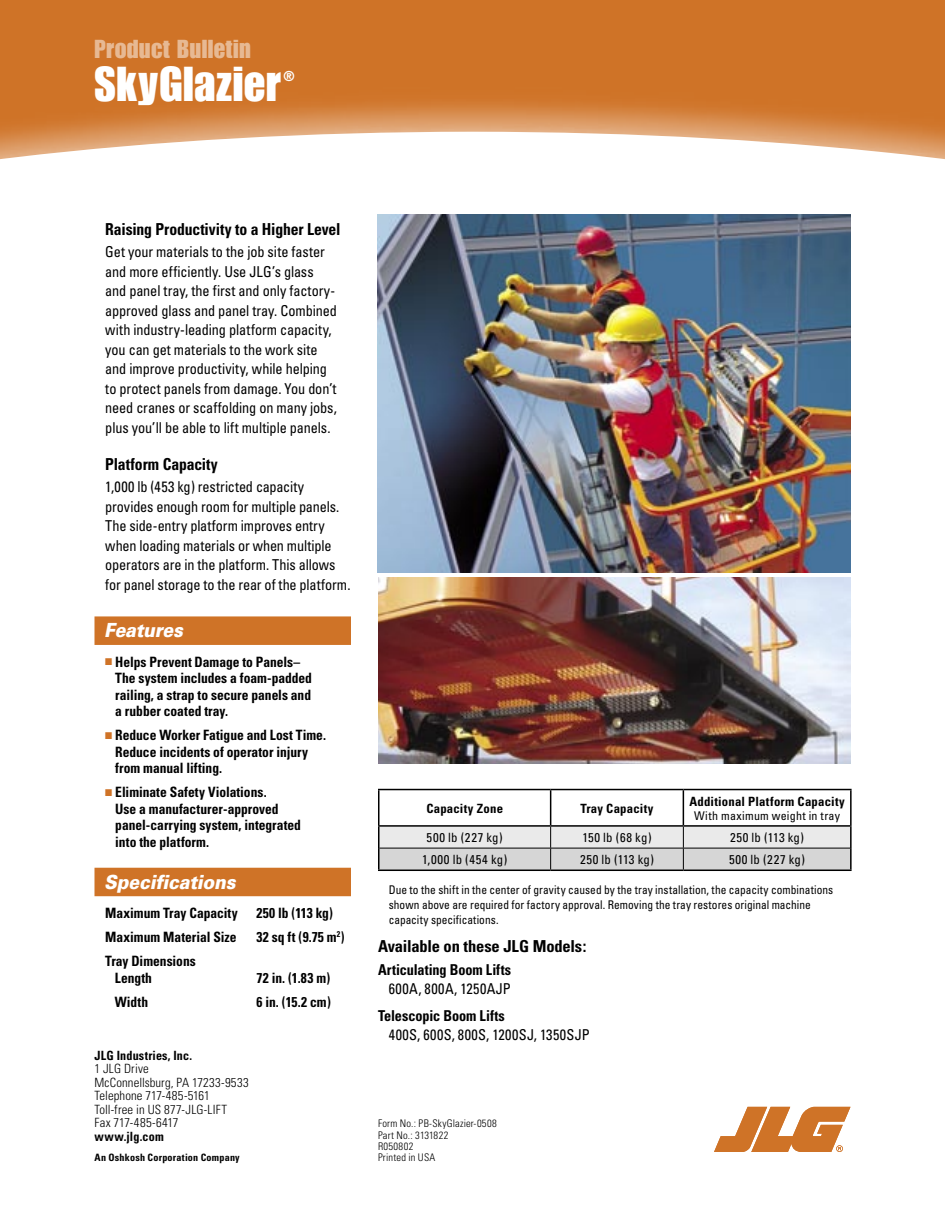
<style>
.page{position:relative;width:945px;height:1215px;background:#fff}
.page>*{position:absolute;margin:0;border:0;box-sizing:border-box;transform-origin:0 0}
.H1___Model_Series_Name__LEFT{font:48px "JLG Impact Standard";letter-spacing:.015em;color:#fff}
.H1___Model_Series_Name__LEFT-2{font:25.5px "JLG Impact Standard";letter-spacing:.015em;color:#e7b993}
.SH2___Orange_Bar_Subheads{font:italic 900 19.5px "Univers";letter-spacing:-.01em;color:#fff;scale:.9 1}
.SH1___Body_Subhead{font:700 condensed 16.5px "Univers";letter-spacing:-.01em;color:#000;scale:.95 1}
.SH4___Warranty_Subhead{font:700 condensed 16.5px "Univers";letter-spacing:-.01em;color:#000}
.BC3___General_Body_Copy{font:condensed 15px/19.5px "Univers";letter-spacing:-.005em;color:#000;scale:.95 1}
.BC3___General_Body_Copy-2{font:condensed 15px "Univers";letter-spacing:.03em;color:#000;scale:.95 1}
.TB2___2nd_Header{font:700 condensed 15px "Univers";letter-spacing:-.005em;color:#000;scale:.95 1}
.BC1___Features_Copy{font:700 condensed 14.25px/16.5px "Univers";color:#000;scale:.95 1}
.H1___Model_Series_Name__LEFT-3{font:13.95px "JLG Impact Standard";color:#fff}
.L1___JLG_Address_Copy{font:300 condensed 12.75px "Univers";letter-spacing:.01em;color:#000}
.BC2___Bullet_Copy{font:700 condensed 12.75px "Univers";letter-spacing:.02em;color:#000}
.BC2___Bullet_Copy-2{font:condensed 12.75px "Univers";letter-spacing:.055em;color:#000}
.L1___JLG_Address_Copy-2{font:700 condensed 12.75px "Univers";letter-spacing:.015em;color:#000;scale:.95 1}
.BC2___Bullet_Copy-3{font:condensed 12.75px "Univers";letter-spacing:.01em;color:#000}
.BC3___General_Body_Copy-3{font:condensed 12px/15px "Univers";letter-spacing:.005em;color:#000;scale:.95 1}
.BC2___Bullet_Copy-4{font:condensed 12px "Univers";letter-spacing:.02em;color:#000}
.L2___Form_Part_Number_Copy{font:300 condensed 10.5px/11.2px "Univers";letter-spacing:.02em;color:#000}
.L1___JLG_Address_Copy-3{font:700 condensed 10.2px "Univers";letter-spacing:.025em;color:#000}
.s1{color:#cf7327}
</style>
<div class="page">
<img style="left:0;top:0;width:945px;height:216px">
<svg style="left:714px;top:1107px;width:137px;height:45px"></svg>
<div style="left:94px;top:616px;width:257px;height:29px;background:#cf7327"></div>
<div style="left:94px;top:868px;width:257px;height:28px;background:#cf7327"></div>
<img style="left:378px;top:215px;width:472px;height:357px">
<img style="left:378px;top:577px;width:472px;height:187px">
<hr style="left:378px;top:827px;width:2px;height:21px;background:#000">
<hr style="left:850px;top:827px;width:2px;height:21px;background:#000">
<hr style="left:378px;top:848px;width:2px;height:22px;background:#000">
<hr style="left:850px;top:848px;width:2px;height:22px;background:#000">
<hr style="left:378px;top:870px;width:173px;height:1px;background:#000">
<hr style="left:551px;top:870px;width:132px;height:1px;background:#000">
<hr style="left:683px;top:870px;width:169px;height:1px;background:#000">
<svg style="left:379px;top:827px;width:472px;height:43px;background:#d6d6d6"></svg>
<hr style="left:378px;top:789px;width:173px;height:1px;background:#000">
<hr style="left:378px;top:790px;width:2px;height:35px;background:#000">
<hr style="left:551px;top:789px;width:132px;height:1px;background:#000">
<hr style="left:550px;top:790px;width:1px;height:35px;background:#000">
<hr style="left:683px;top:789px;width:169px;height:1px;background:#000">
<hr style="left:683px;top:790px;width:1px;height:35px;background:#000">
<hr style="left:850px;top:790px;width:2px;height:35px;background:#000">
<hr style="left:378px;top:825px;width:173px;height:2px;background:#000">
<hr style="left:551px;top:825px;width:132px;height:2px;background:#000">
<hr style="left:683px;top:825px;width:169px;height:2px;background:#000">
<p class="H1___Model_Series_Name__LEFT-2" style="left:94px;top:34px;width:158px">Product Bulletin</p>
<p class="H1___Model_Series_Name__LEFT" style="left:94px;top:56px;width:188px">SkyGlazier</p>
<p class="H1___Model_Series_Name__LEFT-3" style="left:284px;top:68px;width:12px">®</p>
<p class="SH1___Body_Subhead" style="left:105px;top:219px;width:249px">Raising Productivity to a Higher Level</p>
<p class="BC3___General_Body_Copy" style="left:105px;top:242px;width:245px">Get your materials to the job site faster and more efficiently. Use JLG’s glass and panel tray, the first and only factory&shy;approved glass and panel tray. Combined with industry-leading platform capacity, you can get materials to the work site and improve productivity, while helping to protect panels from damage. You don’t need cranes or scaffolding on many jobs, plus you’ll be able to lift multiple panels.</p>
<p class="SH1___Body_Subhead" style="left:105px;top:454px;width:120px">Platform Capacity</p>
<p class="BC3___General_Body_Copy" style="left:105px;top:477px;width:260px">1,000 lb (453 kg) restricted capacity provides enough room for multiple panels.<br>The side-entry platform improves entry when loading materials or when multiple operators are in the platform. This allows for panel storage to the rear of the platform.</p>
<p class="SH2___Orange_Bar_Subheads" style="left:104px;top:618px;width:89px">Features</p>
<p class="BC1___Features_Copy" style="left:115px;top:653px;width:209px;text-indent:-10px"><span class="s1">■</span> Helps Prevent Damage to Panels–<br>The system includes a foam-padded railing, a strap to secure panels and a rubber coated tray.</p>
<p class="BC1___Features_Copy" style="left:115px;top:727px;width:223px;text-indent:-10px"><span class="s1">■</span> Reduce Worker Fatigue and Lost Time.<br>Reduce incidents of operator injury from manual lifting.</p>
<p class="BC1___Features_Copy" style="left:115px;top:784px;width:197px;text-indent:-10px"><span class="s1">■</span> Eliminate Safety Violations.<br>Use a manufacturer-approved panel-carrying system, integrated into the platform.</p>
<p class="SH2___Orange_Bar_Subheads" style="left:104px;top:870px;width:147px">Specifications</p>
<p class="BC1___Features_Copy" style="left:105px;top:905px;width:141px">Maximum Tray Capacity</p>
<p class="BC1___Features_Copy" style="left:256px;top:905px;width:82px">250 lb (113 kg)</p>
<p class="BC1___Features_Copy" style="left:105px;top:929px;width:140px">Maximum Material Size</p>
<p class="BC1___Features_Copy" style="left:256px;top:929px;width:94px">32 sq ft (9.75 m<sup>2</sup>)</p>
<p class="BC1___Features_Copy" style="left:105px;top:953px;width:97px">Tray Dimensions</p>
<p class="BC1___Features_Copy" style="left:115px;top:969px;width:41px">Length</p>
<p class="BC1___Features_Copy" style="left:256px;top:969px;width:79px">72 in. (1.83 m)</p>
<p class="BC1___Features_Copy" style="left:115px;top:993px;width:37px">Width</p>
<p class="BC1___Features_Copy" style="left:256px;top:993px;width:80px">6 in. (15.2 cm)</p>
<p class="L1___JLG_Address_Copy-2" style="left:94px;top:1047px;width:104px">JLG Industries, Inc.</p>
<p class="L1___JLG_Address_Copy" style="left:94px;top:1061px;width:56px">1 JLG Drive</p>
<p class="L1___JLG_Address_Copy" style="left:94px;top:1075px;width:156px">McConnellsburg, PA 17233-9533</p>
<p class="L1___JLG_Address_Copy" style="left:94px;top:1088px;width:117px">Telephone 717-485-5161</p>
<p class="L1___JLG_Address_Copy" style="left:94px;top:1102px;width:134px">Toll-free in US 877-JLG-LIFT</p>
<p class="L1___JLG_Address_Copy" style="left:94px;top:1115px;width:86px">Fax 717-485-6417</p>
<p class="L1___JLG_Address_Copy-2" style="left:94px;top:1128px;width:74px">www.jlg.com</p>
<p class="L1___JLG_Address_Copy-3" style="left:94px;top:1151px;width:147px">An Oshkosh Corporation Company</p>
<p class="BC2___Bullet_Copy" style="left:426px;top:800px;width:78px">Capacity Zone</p>
<p class="BC2___Bullet_Copy" style="left:580px;top:800px;width:75px">Tray Capacity</p>
<p class="BC2___Bullet_Copy" style="left:689px;top:793px;width:157px">Additional Platform Capacity</p>
<p class="BC2___Bullet_Copy-4" style="left:694px;top:808px;width:148px">With maximum weight in tray</p>
<p class="BC2___Bullet_Copy-2" style="left:427px;top:829px;width:78px">500 lb (227 kg)</p>
<p class="BC2___Bullet_Copy-2" style="left:582px;top:829px;width:71px">150 lb (68 kg)</p>
<p class="BC2___Bullet_Copy-3" style="left:730px;top:829px;width:76px">250 lb (113 kg)</p>
<p class="BC2___Bullet_Copy-2" style="left:422px;top:852px;width:87px">1,000 lb (454 kg)</p>
<p class="BC2___Bullet_Copy-3" style="left:580px;top:852px;width:76px">250 lb (113 kg)</p>
<p class="BC2___Bullet_Copy-2" style="left:729px;top:852px;width:78px">500 lb (227 kg)</p>
<p class="BC3___General_Body_Copy-3" style="left:389px;top:882px;width:469px">Due to the shift in the center of gravity caused by the tray installation, the capacity combinations shown above are required for factory approval. Removing the tray restores original machine capacity specifications.</p>
<p class="SH4___Warranty_Subhead" style="left:378px;top:936px;width:210px">Available on these JLG Models:</p>
<p class="TB2___2nd_Header" style="left:378px;top:960px;width:142px">Articulating Boom Lifts</p>
<p class="BC3___General_Body_Copy-2" style="left:389px;top:979px;width:130px">600A, 800A, 1250AJP</p>
<p class="TB2___2nd_Header" style="left:378px;top:1006px;width:135px">Telescopic Boom Lifts</p>
<p class="BC3___General_Body_Copy-2" style="left:389px;top:1025px;width:213px">400S, 600S, 800S, 1200SJ, 1350SJP</p>
<p class="L2___Form_Part_Number_Copy" style="left:378px;top:1118px;width:120px">Form No.: PB-SkyGlazier-0508</p>
<p class="L2___Form_Part_Number_Copy" style="left:378px;top:1129px;width:72px">Part No.: 3131822<br>R050802</p>
<p class="L2___Form_Part_Number_Copy" style="left:378px;top:1152px;width:59px">Printed in USA</p>
</div>
